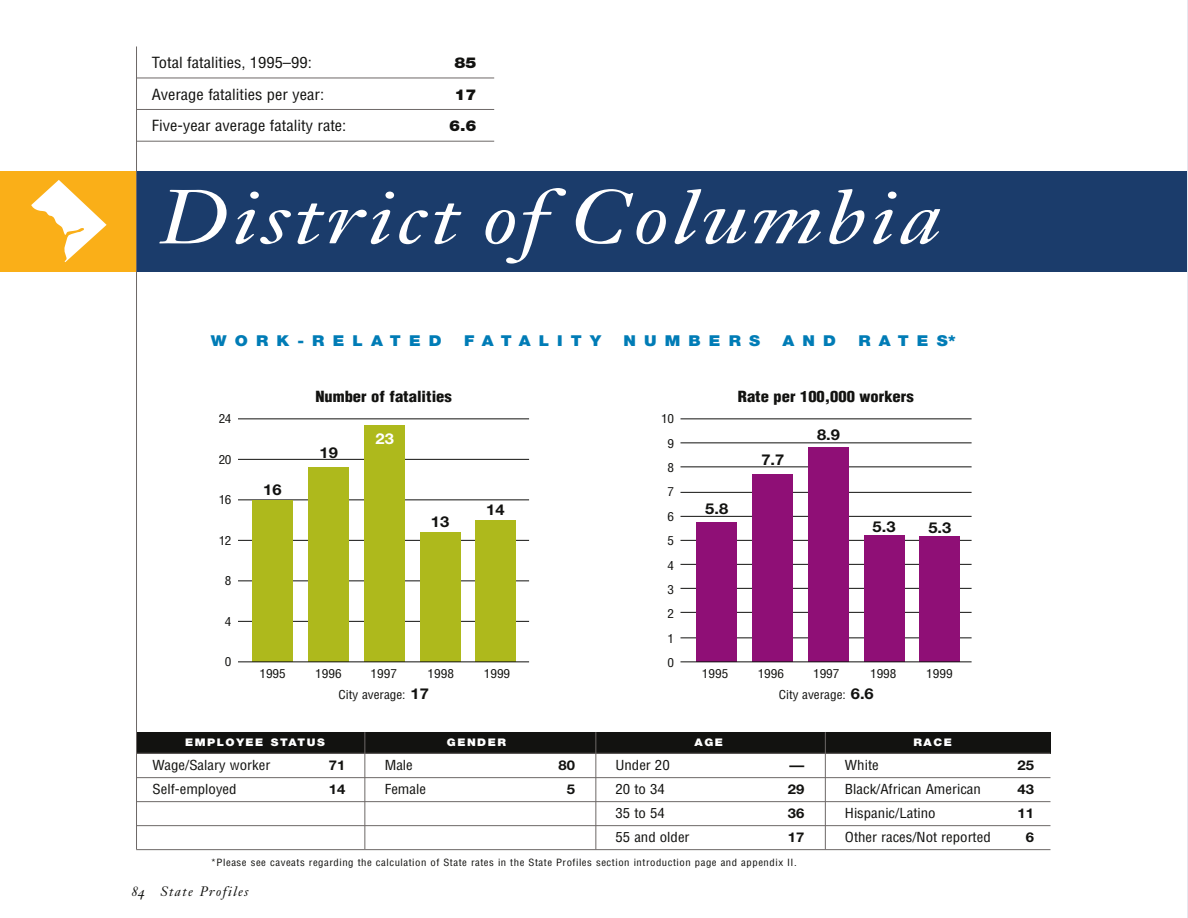
<style>
.page{position:relative;width:1188px;height:918px;background:#fff}
.page>*{position:absolute;margin:0;border:0;box-sizing:border-box;transform-origin:0 0}
.t1{font:75px "Janson Text Italic Os F";letter-spacing:.05em;color:#fff;scale:1.2 1}
.t2{font:condensed 15px "Helvetica";color:#121210;scale:1.1 1}
.t3{font:900 condensed 15px "Helvetica";color:#121210;scale:1.1 1}
.t4{font:900 15px "Helvetica Neue";letter-spacing:.495em;color:#007cb6;scale:1.1 1}
.t5{font:700 15px "Helvetica Neue";color:#121210;scale:1.1 1}
.t6{font:900 15px "Helvetica Neue";color:#121210;scale:1.1 1}
.t7{font:700 15px "Helvetica Neue";color:#fff;scale:1.1 1}
.t8{font:condensed 13.5px "Helvetica";color:#121210;scale:1.1 1}
.t9{font:700 13.5px "Helvetica Neue";color:#121210;scale:1.1 1}
.t10{font:13.5px "Janson Text Italic Os F";letter-spacing:.105em;color:#121210}
.t11{font:condensed 12px/24.3px "Helvetica";color:#121210;text-align:center;scale:1.1 1}
.t12{font:900 10.5px "Helvetica Neue";letter-spacing:.135em;color:#fff;scale:1.1 1}
.t13{font:condensed 9.75px "Helvetica";letter-spacing:.05em;color:#121210;scale:1.1 1}
.s1{font-family:"Helvetica Neue";font-weight:700;font-stretch:normal;font-size:15px}
</style>
<div class="page">
<div style="left:136px;top:732px;width:915px;height:21px;background:#121210"></div>
<hr style="left:136px;top:753px;width:914px;height:1px;background:#6d6867">
<hr style="left:136px;top:777px;width:914px;height:1px;background:#6d6867">
<hr style="left:136px;top:801px;width:914px;height:1px;background:#6d6867">
<hr style="left:136px;top:825px;width:914px;height:1px;background:#6d6867">
<hr style="left:136px;top:849px;width:914px;height:1px;background:#6d6867">
<hr style="left:595px;top:732px;width:1px;height:117px;background:#6d6867">
<hr style="left:364px;top:732px;width:1px;height:117px;background:#6d6867">
<hr style="left:825px;top:732px;width:1px;height:117px;background:#6d6867">
<div style="left:108px;top:171px;width:1080px;height:100px;background:#1b3c6b"></div>
<div style="left:0;top:171px;width:136px;height:100px;background:#faaf18"></div>
<svg style="left:31px;top:180px;width:76px;height:82px"></svg>
<hr style="left:137px;top:78px;width:357px;height:1px;background:#6d6867">
<hr style="left:137px;top:109px;width:357px;height:1px;background:#6d6867">
<hr style="left:137px;top:141px;width:357px;height:1px;background:#6d6867">
<hr style="left:238px;top:621px;width:291px;height:1px;background:#121210">
<hr style="left:238px;top:580px;width:291px;height:1px;background:#121210">
<hr style="left:238px;top:540px;width:291px;height:1px;background:#121210">
<hr style="left:238px;top:499px;width:291px;height:1px;background:#121210">
<hr style="left:238px;top:459px;width:291px;height:1px;background:#121210">
<div style="left:253px;top:500px;width:40px;height:162px;background:#aeb91c"></div>
<div style="left:308px;top:467px;width:41px;height:195px;background:#aeb91c"></div>
<div style="left:364px;top:426px;width:41px;height:236px;background:#aeb91c"></div>
<div style="left:420px;top:532px;width:40px;height:130px;background:#aeb91c"></div>
<div style="left:476px;top:520px;width:40px;height:142px;background:#aeb91c"></div>
<hr style="left:238px;top:418px;width:291px;height:1px;background:#121210">
<hr style="left:681px;top:540px;width:291px;height:1px;background:#121210">
<hr style="left:681px;top:516px;width:291px;height:1px;background:#121210">
<hr style="left:681px;top:492px;width:291px;height:1px;background:#121210">
<hr style="left:681px;top:466px;width:291px;height:1px;background:#121210">
<hr style="left:681px;top:442px;width:291px;height:1px;background:#121210">
<hr style="left:681px;top:418px;width:291px;height:1px;background:#121210">
<hr style="left:681px;top:637px;width:291px;height:1px;background:#121210">
<hr style="left:681px;top:612px;width:291px;height:1px;background:#121210">
<hr style="left:681px;top:588px;width:291px;height:1px;background:#121210">
<hr style="left:681px;top:564px;width:291px;height:1px;background:#121210">
<div style="left:697px;top:522px;width:40px;height:140px;background:#8f0f76"></div>
<div style="left:752px;top:475px;width:41px;height:187px;background:#8f0f76"></div>
<div style="left:808px;top:447px;width:41px;height:215px;background:#8f0f76"></div>
<div style="left:864px;top:535px;width:40px;height:127px;background:#8f0f76"></div>
<div style="left:920px;top:536px;width:40px;height:126px;background:#8f0f76"></div>
<hr style="left:136px;top:46px;width:1px;height:803px;background:#6d6867">
<hr style="left:238px;top:661px;width:291px;height:1px;background:#121210">
<hr style="left:681px;top:661px;width:291px;height:1px;background:#121210">
<p class="t2" style="left:152px;top:57px;width:147px">Total fatalities, 1995–99:</p>
<p class="t6" style="left:455px;top:57px;width:22px">85</p>
<p class="t2" style="left:152px;top:88px;width:158px">Average fatalities per year:</p>
<p class="t6" style="left:455px;top:89px;width:22px">17</p>
<p class="t2" style="left:152px;top:120px;width:178px">Five-year average fatality rate:</p>
<p class="t6" style="left:449px;top:120px;width:27px">6.6</p>
<h1 class="t1" style="left:158px;top:189px;width:655px">District of Columbia</h1>
<p class="t4" style="left:211px;top:335px;width:212px">WORK-RELATED</p>
<p class="t4" style="left:464px;top:335px;width:126px">FATALITY</p>
<p class="t4" style="left:624px;top:335px;width:126px">NUMBERS</p>
<p class="t4" style="left:782px;top:335px;width:50px">AND</p>
<p class="t4" style="left:858px;top:335px;width:90px">RATES*</p>
<p class="t11" style="left:219px;top:408px;width:13px">24</p>
<p class="t11" style="left:219px;top:448px;width:13px">20</p>
<p class="t11" style="left:219px;top:489px;width:13px">16</p>
<p class="t11" style="left:219px;top:529px;width:13px">12</p>
<p class="t11" style="left:225px;top:570px;width:7px">8</p>
<p class="t11" style="left:225px;top:610px;width:7px">4</p>
<p class="t11" style="left:225px;top:651px;width:7px">0</p>
<p class="t3" style="left:315px;top:391px;width:126px">Number of fatalities</p>
<p class="t3" style="left:738px;top:391px;width:161px">Rate per 100,000 workers</p>
<p class="t5" style="left:263px;top:485px;width:18px">16</p>
<p class="t5" style="left:320px;top:447px;width:18px">19</p>
<p class="t7" style="left:376px;top:433px;width:18px">23</p>
<p class="t5" style="left:431px;top:516px;width:18px">13</p>
<p class="t5" style="left:486px;top:504px;width:18px">14</p>
<p class="t11" style="left:259px;top:662px;width:26px">1995</p>
<p class="t11" style="left:315px;top:662px;width:25px">1996</p>
<p class="t11" style="left:371px;top:662px;width:25px">1997</p>
<p class="t11" style="left:428px;top:662px;width:26px">1998</p>
<p class="t11" style="left:484px;top:662px;width:25px">1999</p>
<p class="t11" style="left:339px;top:683px;width:84px">City average: <span class="s1">17</span></p>
<p class="t11" style="left:661px;top:408px;width:13px">10<br>9<br>8<br>7<br>6<br>5<br>4<br>3<br>2<br>1<br>0</p>
<p class="t5" style="left:705px;top:503px;width:22px">5.8</p>
<p class="t5" style="left:761px;top:454px;width:22px">7.7</p>
<p class="t5" style="left:817px;top:429px;width:22px">8.9</p>
<p class="t5" style="left:873px;top:521px;width:22px">5.3</p>
<p class="t5" style="left:928px;top:522px;width:22px">5.3</p>
<p class="t11" style="left:702px;top:662px;width:26px">1995</p>
<p class="t11" style="left:758px;top:662px;width:25px">1996</p>
<p class="t11" style="left:813px;top:662px;width:25px">1997</p>
<p class="t11" style="left:870px;top:662px;width:26px">1998</p>
<p class="t11" style="left:926px;top:662px;width:26px">1999</p>
<p class="t11" style="left:779px;top:683px;width:88px">City average: <span class="s1">6.6</span></p>
<p class="t12" style="left:185px;top:739px;width:129px">EMPLOYEE STATUS</p>
<p class="t12" style="left:447px;top:739px;width:55px">GENDER</p>
<p class="t12" style="left:695px;top:739px;width:27px">AGE</p>
<p class="t12" style="left:913px;top:739px;width:36px">RACE</p>
<p class="t8" style="left:153px;top:760px;width:109px">Wage/Salary worker</p>
<p class="t9" style="left:329px;top:761px;width:17px">71</p>
<p class="t8" style="left:385px;top:760px;width:27px">Male</p>
<p class="t9" style="left:558px;top:761px;width:17px">80</p>
<p class="t8" style="left:615px;top:760px;width:51px">Under 20</p>
<p class="t9" style="left:790px;top:761px;width:15px">—</p>
<p class="t8" style="left:845px;top:760px;width:32px">White</p>
<p class="t9" style="left:1017px;top:761px;width:17px">25</p>
<p class="t8" style="left:153px;top:784px;width:78px">Self-employed</p>
<p class="t9" style="left:329px;top:785px;width:17px">14</p>
<p class="t8" style="left:385px;top:784px;width:39px">Female</p>
<p class="t9" style="left:567px;top:785px;width:9px">5</p>
<p class="t8" style="left:615px;top:784px;width:46px">20 to 34</p>
<p class="t9" style="left:788px;top:785px;width:17px">29</p>
<p class="t8" style="left:845px;top:784px;width:125px">Black/African American</p>
<p class="t9" style="left:1017px;top:785px;width:17px">43</p>
<p class="t8" style="left:615px;top:808px;width:46px">35 to 54</p>
<p class="t9" style="left:788px;top:809px;width:17px">36</p>
<p class="t8" style="left:845px;top:808px;width:84px">Hispanic/Latino</p>
<p class="t9" style="left:1017px;top:809px;width:17px">11</p>
<p class="t8" style="left:615px;top:832px;width:69px">55 and older</p>
<p class="t9" style="left:788px;top:833px;width:17px">17</p>
<p class="t8" style="left:845px;top:832px;width:134px">Other races/Not reported</p>
<p class="t9" style="left:1026px;top:833px;width:9px">6</p>
<p class="t13" style="left:211px;top:859px;width:534px">*Please see caveats regarding the calculation of State rates in the State Profiles section introduction page and appendix II.</p>
<p class="t10" style="left:131px;top:886px;width:119px">84 State Profiles</p>
</div>
